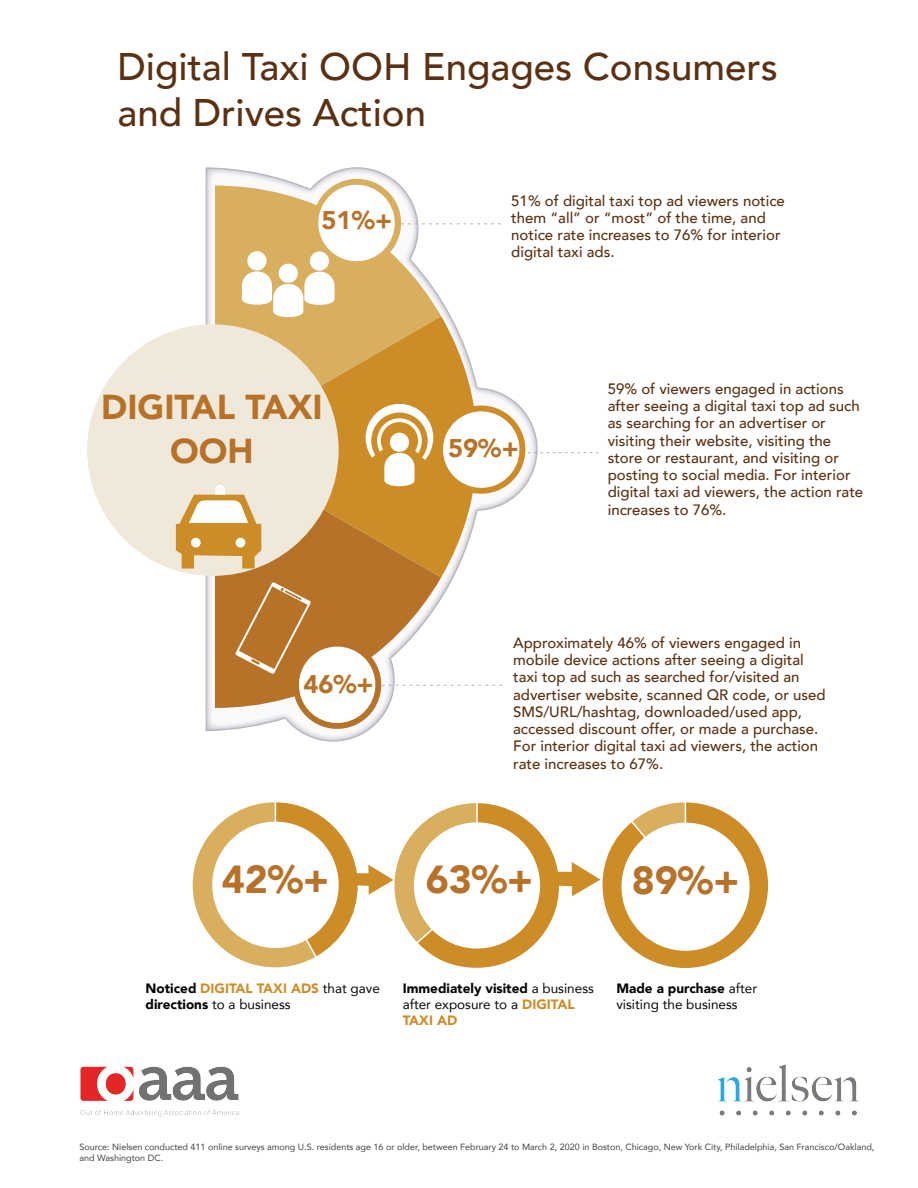
<style>
.page{position:relative;width:918px;height:1188px;background:#fff}
.page>*{position:absolute;margin:0;border:0;box-sizing:border-box;transform-origin:0 0}
.t1{font:900 39px "Avenir";color:#b77229}
.t2{font:500 38.4px/46px "Avenir";color:#5a3112}
.t3{font:900 34.5px/43.5px "Avenir";color:#b77229;text-align:center}
.t4{font:900 25.5px "Avenir";color:#b77229}
.t5{font:500 15px/17.2px "Avenir";color:#5a3112}
.t6{font:13.5px/16.2px "Avenir";color:#050504}
.t7{font:9px/10.8px "Avenir";color:#424142}
.s1{font-weight:900}
.s2{font-weight:900;color:#cc8d29}
</style>
<div class="page">
<svg style="left:206px;top:167px;width:307px;height:575px"></svg>
<div style="left:215px;top:577px;width:226px;height:131px;background:#b77229"></div>
<svg style="left:215px;top:319px;width:274px;height:258px;fill:#cc8d29"></svg>
<svg style="left:215px;top:186px;width:226px;height:261px;background:#d29f47"></svg>
<div style="left:87px;top:324px;width:252px;height:252px;background:#f0e8d9;border-radius:50%"></div>
<svg style="left:192px;top:802px;width:576px;height:166px"></svg>
<img style="left:80px;top:1066px;width:159px;height:50px">
<img style="left:718px;top:1065px;width:141px;height:50px">
<div style="left:366px;top:404px;width:67px;height:68px;background:#fff;border-radius:50%"></div>
<div style="left:371px;top:413px;width:57px;height:56px;background:#cc8d29;border-radius:50%"></div>
<svg style="left:377px;top:418px;width:45px;height:45px"></svg>
<div style="left:381px;top:422px;width:37px;height:37px;background:#cc8d29;border-radius:50%"></div>
<svg style="left:235px;top:582px;width:267px;height:151px"></svg>
<svg style="left:242px;top:174px;width:259px;height:145px"></svg>
<div style="left:390px;top:433px;width:19px;height:19px;background:#fff;border-radius:50%"></div>
<svg style="left:372px;top:436px;width:53px;height:52px"></svg>
<svg style="left:432px;top:400px;width:167px;height:99px"></svg>
<svg style="left:176px;top:485px;width:85px;height:84px"></svg>
<h2 class="t2" style="left:117px;top:41px;width:662px">Digital Taxi OOH Engages Consumers and Drives Action</h2>
<h3 class="t4" style="left:322px;top:198px;width:72px">51%+</h3>
<h3 class="t3" style="left:101px;top:385px;width:223px">DIGITAL TAXI<br>OOH</h3>
<h3 class="t4" style="left:303px;top:663px;width:72px">46%+</h3>
<p class="t5" style="left:511px;top:191px;width:275px">51% of digital taxi top ad viewers notice them “all” or “most” of the time, and notice rate increases to 76% for interior digital taxi ads.</p>
<h3 class="t4" style="left:448px;top:427px;width:72px">59%+</h3>
<p class="t5" style="left:608px;top:379px;width:257px">59% of viewers engaged in actions after seeing a digital taxi top ad such as searching for an advertiser or visiting their website, visiting the store or restaurant, and visiting or posting to social media. For interior digital taxi ad viewers, the action rate increases to 76%.</p>
<p class="t5" style="left:513px;top:633px;width:314px">Approximately 46% of viewers engaged in mobile device actions after seeing a digital taxi top ad such as searched for/visited an advertiser website, scanned QR code, or used SMS/URL/hashtag, downloaded/used app, accessed discount offer, or made a purchase.<br>For interior digital taxi ad viewers, the action rate increases to 67%.</p>
<h1 class="t1" style="left:222px;top:846px;width:109px">42%+</h1>
<h1 class="t1" style="left:426px;top:846px;width:109px">63%+</h1>
<h1 class="t1" style="left:632px;top:847px;width:109px">89%+</h1>
<p class="t6" style="left:146px;top:980px;width:236px"><span class="s1">Noticed</span> <span class="s2">DIGITAL TAXI ADS</span> that gave <span class="s1">directions</span> to a business</p>
<p class="t6" style="left:403px;top:980px;width:193px"><span class="s1">Immediately visited</span> a business after exposure to a <span class="s2">DIGITAL<br>TAXI AD</span></p>
<p class="t6" style="left:616px;top:980px;width:142px"><span class="s1">Made a purchase</span> after visiting the business</p>
<p class="t7" style="left:80px;top:1141px;width:796px">Source: Nielsen conducted 411 online surveys among U.S. residents age 16 or older, between February 24 to March 2, 2020 in Boston, Chicago, New York City, Philadelphia, San Francisco/Oakland, and Washington DC.</p>
</div>
